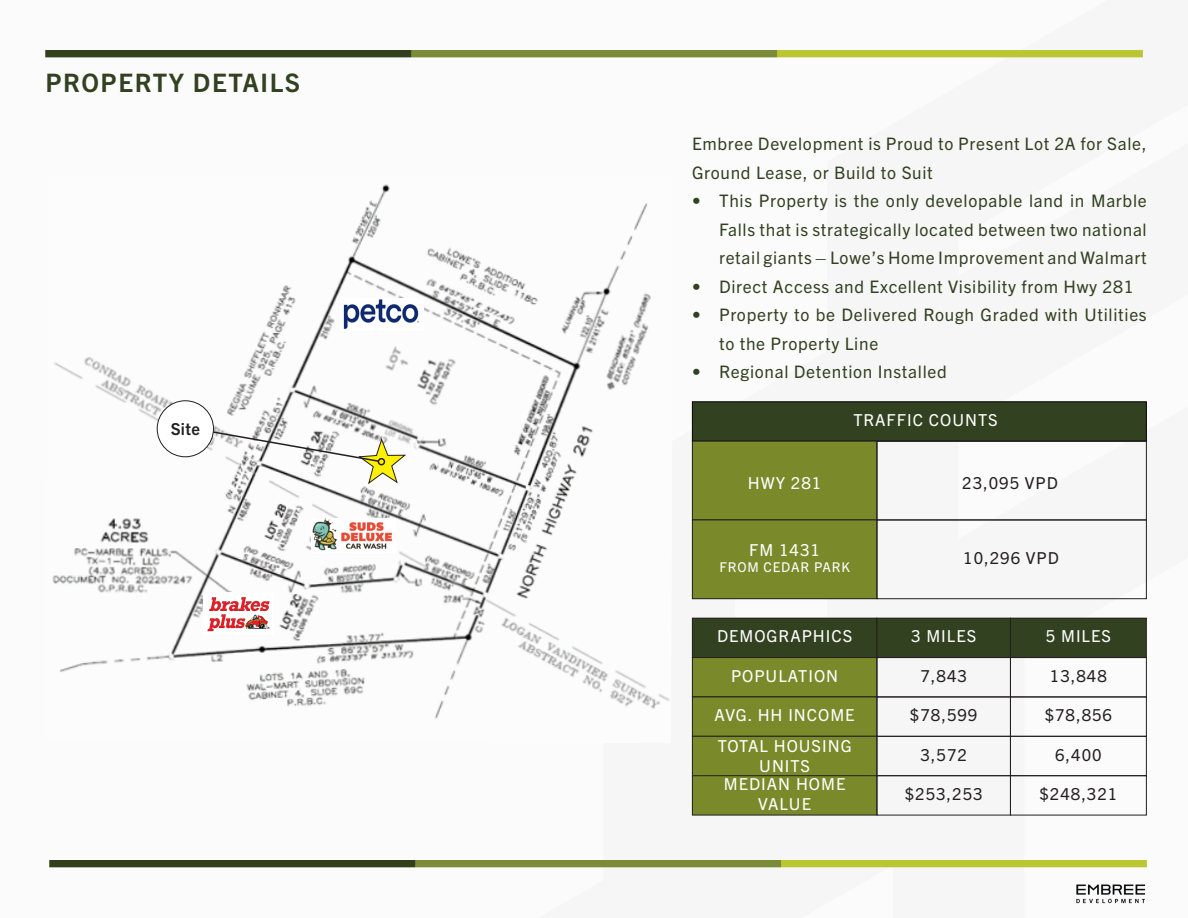
<style>
.page{position:relative;width:1188px;height:918px;background:#fbfbfc}
.page>*{position:absolute;margin:0;border:0;box-sizing:border-box;transform-origin:0 0}
.t1{font:700 25.5px "Trade Gothic Next LT Pro";letter-spacing:.06em;color:#324120}
.t2{font:17.25px/28.5px "Trade Gothic Next LT Pro";letter-spacing:.04em;color:#324120}
.t3{font:16.5px/19.8px "Trade Gothic Next LT Pro";letter-spacing:.06em;color:#fff;text-align:center}
.t4{font:16.5px "Trade Gothic Next LT Pro";letter-spacing:.06em;color:#231f20}
.t5{font:700 16.5px "Trade Gothic Next LT Pro";color:#231f20}
.t6{font:13.5px "Trade Gothic Next LT Pro";letter-spacing:.06em;color:#fff}
</style>
<div class="page">
<img style="left:45px;top:51px;width:1097px;height:7px">
<img style="left:50px;top:860px;width:1097px;height:7px">
<img style="left:52px;top:184px;width:618px;height:535px">
<div style="left:692px;top:618px;width:185px;height:40px;background:#324120"></div>
<div style="left:692px;top:618px;width:185px;height:40px;border:1px solid #231f20"></div>
<div style="left:877px;top:618px;width:133px;height:40px;background:#324120"></div>
<div style="left:877px;top:618px;width:134px;height:40px;border:1px solid #231f20"></div>
<div style="left:1010px;top:618px;width:136px;height:40px;background:#324120"></div>
<div style="left:1010px;top:618px;width:137px;height:40px;border:1px solid #231f20"></div>
<div style="left:692px;top:658px;width:185px;height:39px;background:#7a8a2b"></div>
<div style="left:692px;top:657px;width:185px;height:40px;border:1px solid #231f20"></div>
<div style="left:692px;top:697px;width:185px;height:39px;background:#7a8a2b"></div>
<div style="left:692px;top:736px;width:185px;height:40px;background:#7a8a2b"></div>
<div style="left:692px;top:736px;width:185px;height:40px;border:1px solid #231f20"></div>
<div style="left:692px;top:776px;width:185px;height:39px;background:#7a8a2b"></div>
<div style="left:692px;top:775px;width:185px;height:40px;border:1px solid #231f20"></div>
<div style="left:877px;top:657px;width:134px;height:40px;border:1px solid #231f20"></div>
<div style="left:1010px;top:657px;width:137px;height:40px;border:1px solid #231f20"></div>
<div style="left:877px;top:736px;width:134px;height:40px;border:1px solid #231f20"></div>
<div style="left:1010px;top:736px;width:137px;height:40px;border:1px solid #231f20"></div>
<div style="left:877px;top:775px;width:134px;height:40px;border:1px solid #231f20"></div>
<div style="left:1010px;top:775px;width:137px;height:40px;border:1px solid #231f20"></div>
<div style="left:692px;top:401px;width:455px;height:41px;background:#324120;border:1px solid #000"></div>
<div style="left:692px;top:441px;width:185px;height:79px;background:#7a8a2b"></div>
<div style="left:692px;top:441px;width:185px;height:79px;border:1px solid #231f20"></div>
<div style="left:692px;top:520px;width:185px;height:79px;background:#7a8a2b"></div>
<div style="left:692px;top:520px;width:185px;height:79px;border:1px solid #231f20"></div>
<div style="left:877px;top:441px;width:270px;height:79px;border:1px solid #231f20"></div>
<div style="left:877px;top:520px;width:270px;height:79px;border:1px solid #231f20"></div>
<img style="left:311px;top:518px;width:85px;height:35px">
<img style="left:204px;top:593px;width:69px;height:42px">
<img style="left:1076px;top:884px;width:69px;height:20px">
<svg style="left:178px;top:424px;width:229px;height:61px"></svg>
<div style="left:377px;top:458px;width:8px;height:8px;border:2px solid #231f20;border-radius:50%"></div>
<div style="left:157px;top:401px;width:56px;height:56px;background:#fff;border-radius:50%"></div>
<div style="left:157px;top:400px;width:57px;height:57px;border:1px solid #231f20;border-radius:50%"></div>
<img style="left:340px;top:299px;width:83px;height:32px">
<p class="t1" style="left:45px;top:65px;width:256px">PROPERTY DETAILS</p>
<p class="t5" style="left:171px;top:417px;width:31px">Site</p>
<p class="t2" style="left:692px;top:128px;width:456px">Embree Development is Proud to Present Lot 2A for Sale,<br>Ground Lease, or Build to Suit</p>
<p class="t2" style="left:719px;top:185px;width:429px;text-align:justify;text-indent:-27px">• This Property is the only developable land in Marble Falls that is strategically located between two national retail giants – Lowe’s Home Improvement and Walmart</p>
<p class="t2" style="left:692px;top:271px;width:443px">• Direct Access and Excellent Visibility from Hwy 281</p>
<p class="t2" style="left:719px;top:299px;width:429px;text-indent:-27px">• Property to be Delivered Rough Graded with Utilities to the Property Line</p>
<p class="t2" style="left:692px;top:356px;width:256px">• Regional Detention Installed</p>
<p class="t3" style="left:853px;top:409px;width:146px">TRAFFIC COUNTS</p>
<p class="t3" style="left:748px;top:472px;width:75px">HWY 281</p>
<p class="t4" style="left:962px;top:471px;width:97px">23,095 VPD</p>
<p class="t3" style="left:749px;top:539px;width:72px">FM 1431</p>
<p class="t6" style="left:719px;top:558px;width:132px">FROM CEDAR PARK</p>
<p class="t4" style="left:963px;top:546px;width:97px">10,296 VPD</p>
<p class="t3" style="left:717px;top:625px;width:137px">DEMOGRAPHICS</p>
<p class="t3" style="left:911px;top:625px;width:67px">3 MILES</p>
<p class="t3" style="left:1046px;top:625px;width:67px">5 MILES</p>
<p class="t3" style="left:731px;top:665px;width:109px">POPULATION</p>
<p class="t4" style="left:920px;top:664px;width:48px">7,843</p>
<p class="t4" style="left:1050px;top:664px;width:58px">13,848</p>
<p class="t3" style="left:715px;top:704px;width:142px">AVG. HH INCOME</p>
<p class="t4" style="left:910px;top:704px;width:69px">$78,599</p>
<p class="t4" style="left:1045px;top:704px;width:69px">$78,856</p>
<p class="t3" style="left:718px;top:735px;width:135px">TOTAL HOUSING<br>UNITS</p>
<p class="t4" style="left:920px;top:743px;width:48px">3,572</p>
<p class="t4" style="left:1055px;top:743px;width:48px">6,400</p>
<p class="t3" style="left:724px;top:773px;width:123px">MEDIAN HOME</p>
<p class="t3" style="left:758px;top:793px;width:54px">VALUE</p>
<p class="t4" style="left:905px;top:783px;width:79px">$253,253</p>
<p class="t4" style="left:1039px;top:783px;width:79px">$248,321</p>
</div>
